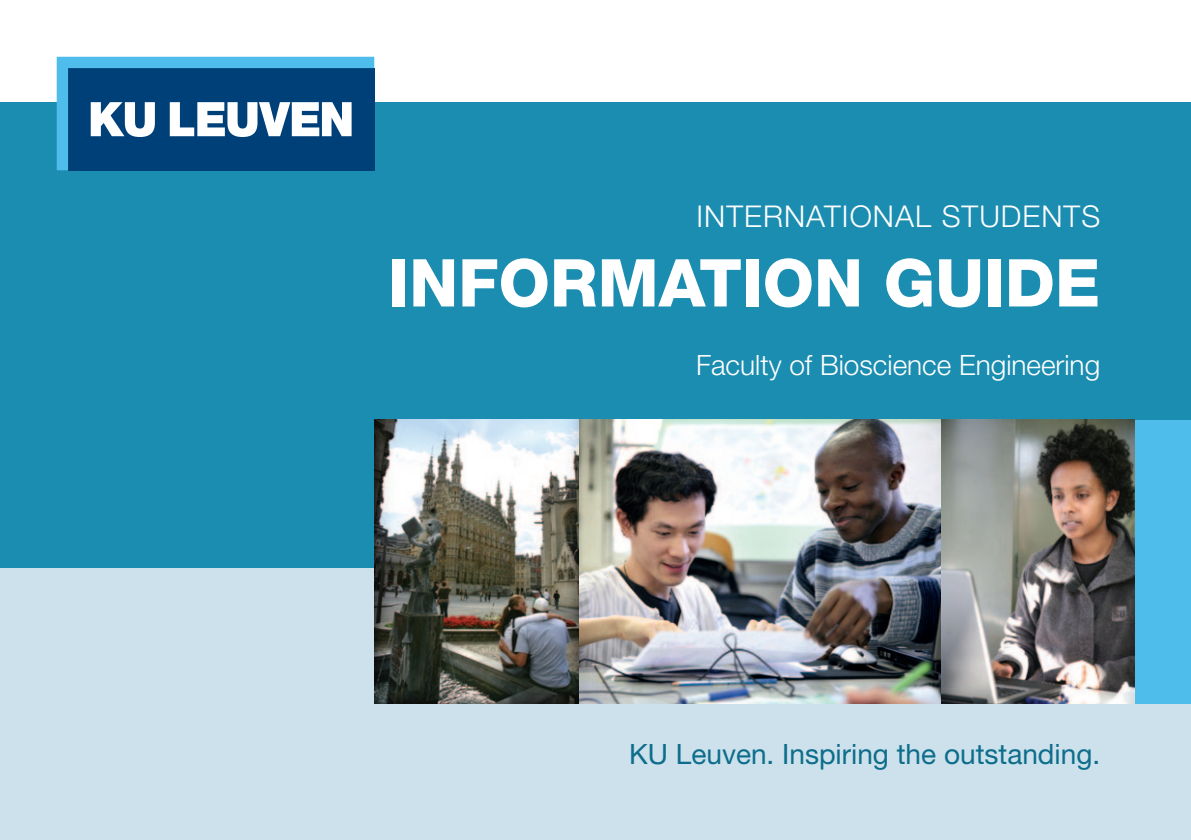
<style>
.page{position:relative;width:1191px;height:840px;background:#fff}
.page>*{position:absolute;margin:0;border:0;box-sizing:border-box;transform-origin:0 0}
.t1{font:800 66px "Helvetica Neue LT Std";color:#fff}
.t2{font:300 30px "Helvetica Neue LT Std";letter-spacing:.035em;color:#fff}
.t3{font:28px "Helvetica Neue LT Std";color:#0d6d8a}
.t4{font:300 28px "Helvetica Neue LT Std";color:#fff}
</style>
<div class="page">
<div style="left:0;top:102px;width:1191px;height:737px;background:#cce1ec"></div>
<div style="left:0;top:102px;width:1191px;height:465px;background:#1b8db0"></div>
<svg style="left:57px;top:57px;width:317px;height:113px;background:#326e9d"></svg>
<img style="left:578px;top:420px;width:363px;height:283px">
<img style="left:374px;top:420px;width:204px;height:283px">
<div style="left:1134px;top:420px;width:57px;height:283px;background:#4fbdec"></div>
<img style="left:941px;top:420px;width:193px;height:283px">
<p class="t2" style="left:696px;top:205px;width:405px">INTERNATIONAL STUDENTS</p>
<p class="t1" style="left:388px;top:245px;width:713px">INFORMATION GUIDE</p>
<p class="t4" style="left:696px;top:354px;width:406px">Faculty of Bioscience Engineering</p>
<p class="t3" style="left:629px;top:743px;width:472px">KU Leuven. Inspiring the outstanding.</p>
</div>
